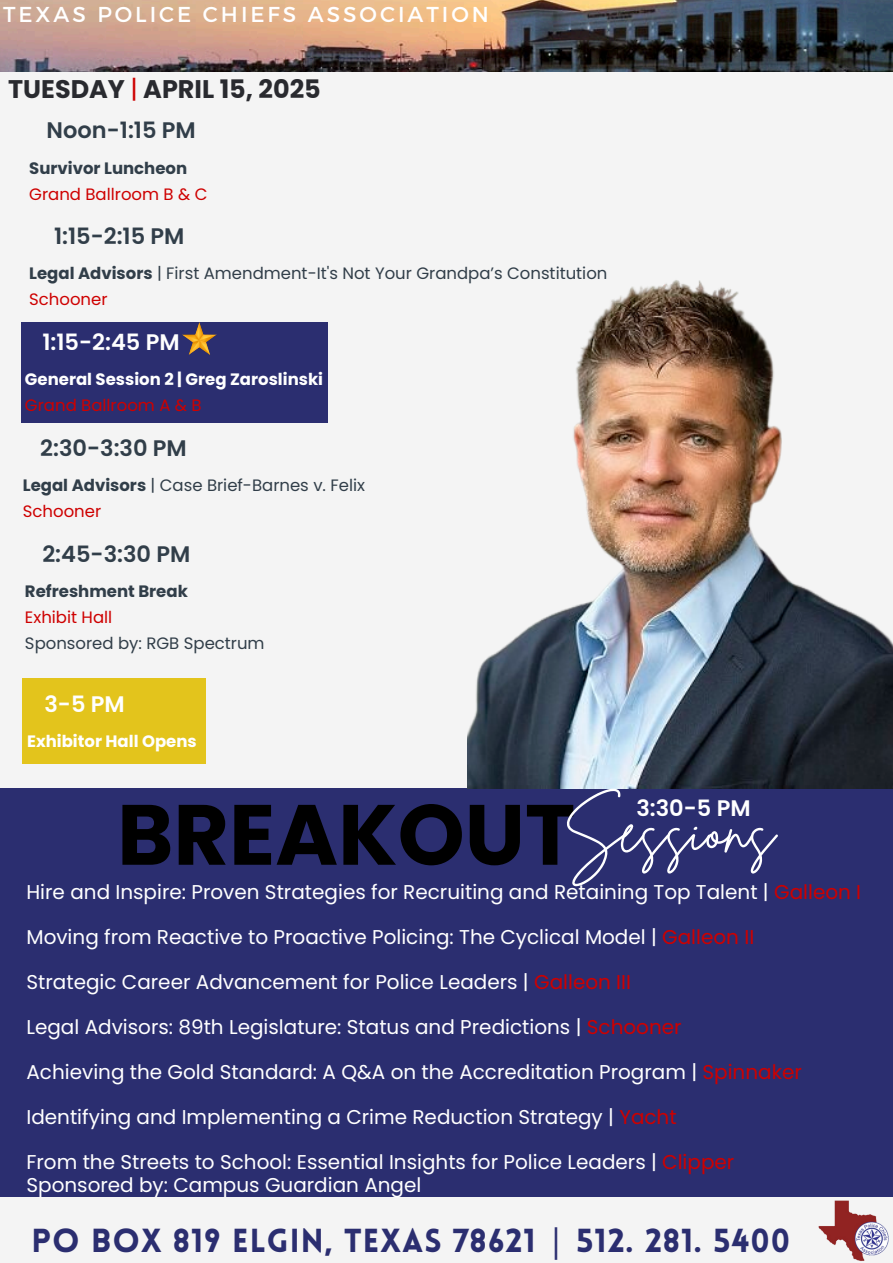
<style>
.page{position:relative;width:893px;height:1263px;background:#f4f4f4}
.page>*{position:absolute;margin:0;border:0;box-sizing:border-box;transform-origin:0 0}
.t1{font:700 85.35px "Poppins";color:#000}
.t2{font:62.7px "Brittany Signature";color:#fff}
.t3{font:900 32.55px "Lovelo";letter-spacing:.035em;color:#2b2e70}
.t4{font:700 25.5px "Poppins";color:#292a2f}
.t5{font:600 22.5px "Poppins";color:#313e49}
.t6{font:600 22.5px "Poppins";color:#fff}
.t7{font:21.6px "Montserrat";letter-spacing:.14em;color:#fff}
.t8{font:19.95px "Poppins";color:#fff}
.t9{font:16.5px "Poppins";color:#313e49}
.t10{font:16.5px "Poppins";color:#ce0000}
.t11{font:700 16.5px "Poppins";color:#fff}
.t12{font:700 16.5px "Poppins";color:#313e49}
.s1{font-weight:400;color:#ce0000}
.s2{font-weight:700}
.s3{color:#ce0000}
.s4{font-family:"Noto Sans";font-weight:400}
</style>
<div class="page">
<img style="left:0;top:0;width:893px;height:71px">
<div style="left:0;top:788px;width:893px;height:408px;background:#2b2e70"></div>
<div style="left:23px;top:679px;width:183px;height:85px;background:#e3c41c"></div>
<img style="left:819px;top:1196px;width:69px;height:65px">
<img style="left:467px;top:280px;width:426px;height:508px">
<div style="left:21px;top:323px;width:307px;height:100px;background:#2b2e70"></div>
<img style="left:183px;top:323px;width:34px;height:31px">
<h4 class="t7" style="left:3px;top:0;width:487px">TEXAS POLICE CHIEFS ASSOCIATION</h4>
<p class="t4" style="left:8px;top:71px;width:314px">TUESDAY <span class="s1">|</span> APRIL 15, 2025</p>
<p class="t5" style="left:47px;top:115px;width:151px">Noon-1:15 PM</p>
<p class="t12" style="left:29px;top:156px;width:159px">Survivor Luncheon</p>
<p class="t10" style="left:29px;top:182px;width:180px">Grand Ballroom B &amp; C</p>
<h5 class="t5" style="left:54px;top:220px;width:132px">1:15-2:15 PM</h5>
<p class="t9" style="left:29px;top:262px;width:580px"><span class="s2">Legal Advisors</span> | First Amendment-It's Not Your Grandpa’s Constitution</p>
<p class="t10" style="left:29px;top:288px;width:80px">Schooner</p>
<p class="t6" style="left:42px;top:326px;width:139px">1:15-2:45 PM</p>
<h5 class="t11" style="left:25px;top:368px;width:299px">General Session 2 | Greg Zaroslinski</h5>
<p class="t10" style="left:25px;top:394px;width:178px">Grand Ballroom A &amp; B</p>
<p class="t5" style="left:40px;top:432px;width:148px">2:30-3:30 PM</p>
<h5 class="t9" style="left:23px;top:474px;width:344px"><span class="s2">Legal Advisors</span> | Case Brief-Barnes v. Felix</h5>
<p class="t10" style="left:23px;top:500px;width:80px">Schooner</p>
<p class="t5" style="left:42px;top:538px;width:149px">2:45-3:30 PM</p>
<h5 class="t12" style="left:25px;top:580px;width:164px">Refreshment Break</h5>
<p class="t10" style="left:25px;top:606px;width:89px">Exhibit Hall</p>
<p class="t9" style="left:25px;top:631px;width:241px">Sponsored by: RGB Spectrum</p>
<p class="t6" style="left:44px;top:688px;width:82px">3-5 PM</p>
<h6 class="t11" style="left:27px;top:730px;width:171px">Exhibitor Hall Opens</h6>
<h5 class="t2" style="left:564px;top:790px;width:213px">Sessions</h5>
<p class="t6" style="left:636px;top:792px;width:116px">3:30-5 PM</p>
<p class="t1" style="left:117px;top:775px;width:460px">BREAKOUT</p>
<h1 class="t8" style="left:26px;top:878px;width:836px">Hire and Inspire: Proven Strategies for Recruiting and Retaining Top Talent | <span class="s3">Galleon I</span></h1>
<h5 class="t8" style="left:26px;top:923px;width:729px">Moving from Reactive to Proactive Policing: The Cyclical Model | <span class="s3">Galleon II</span></h5>
<p class="t8" style="left:26px;top:968px;width:606px">Strategic Career Advancement for Police Leaders | <span class="s3">Galleon III</span></p>
<p class="t8" style="left:26px;top:1013px;width:657px">Legal Advisors: 89th Legislature: Status and Predictions | <span class="s3">Schooner</span></p>
<p class="t8" style="left:26px;top:1058px;width:777px">Achieving the Gold Standard: A Q&amp;A on the Accreditation Program | <span class="s3">Spinnaker</span></p>
<p class="t8" style="left:26px;top:1103px;width:652px">Identifying and Implementing a Crime Reduction Strategy | <span class="s3">Yacht</span></p>
<p class="t8" style="left:26px;top:1148px;width:709px">From the Streets to School: Essential Insights for Police Leaders | <span class="s3">Clipper</span></p>
<p class="t8" style="left:26px;top:1171px;width:396px">Sponsored by: Campus Guardian Angel</p>
<p class="t3" style="left:32px;top:1227px;width:760px">PO BOX 819 ELGIN, TEXAS 78621 <span class="s4">|</span> 512. 281. 5400</p>
</div>
